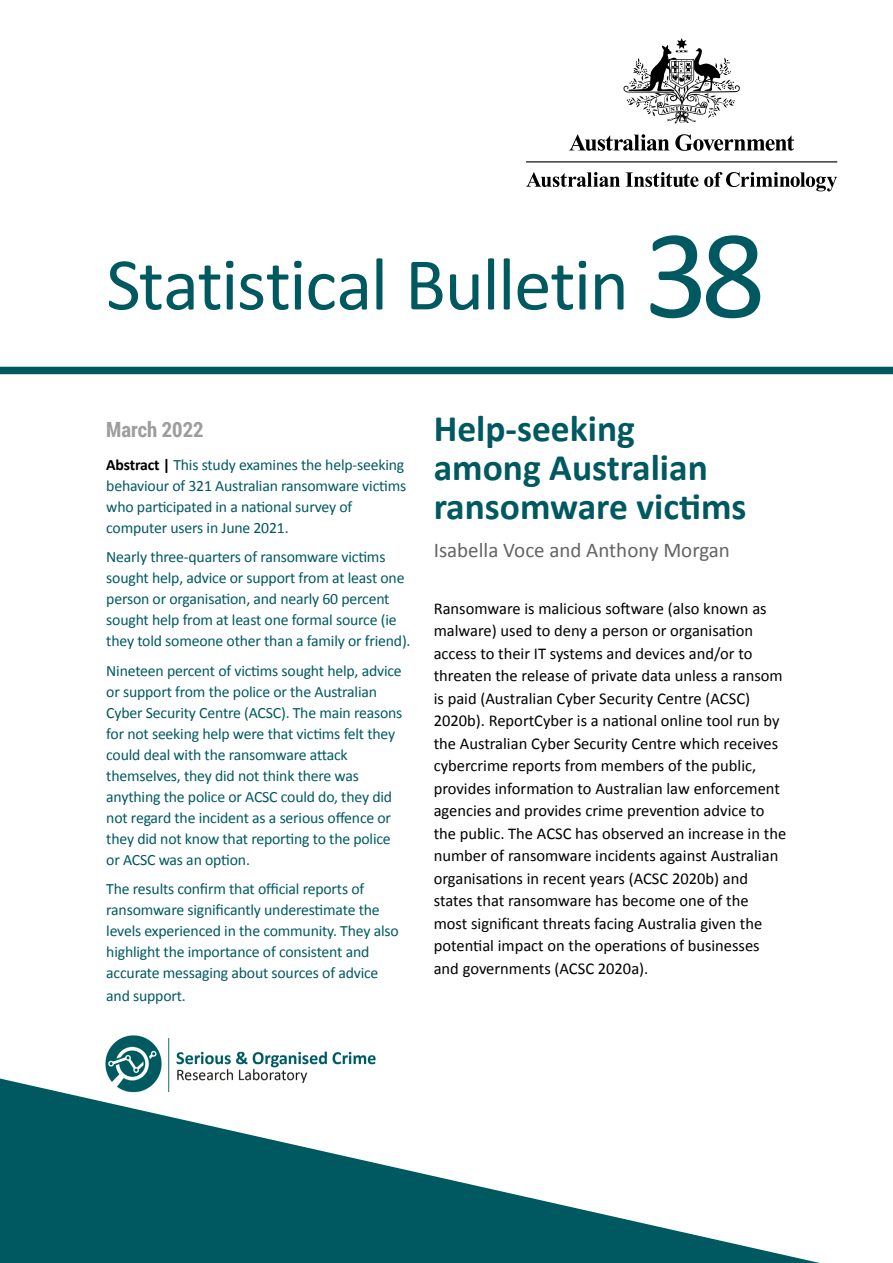
<style>
.page{position:relative;width:893px;height:1263px;background:#fff}
.page>*{position:absolute;margin:0;border:0;box-sizing:border-box;transform-origin:0 0}
.Large_number{font:127.5px "Calibri";color:#005960}
.T1{font:75px "Calibri";letter-spacing:-.02em;color:#005960}
.t1{font:700 37.5px/39px "Calibri";color:#005960}
.authors{font:21px "Calibri";color:#646466}
.publication{font:700 21px "Roboto Condensed";color:#9c9d9f}
.body{font:16.5px/22.5px "Calibri";color:#000}
.director_summary{font:15.75px/21px "Calibri";letter-spacing:-.01em;color:#005960}
.s1{font-weight:700;color:#000}
</style>
<div class="page">
<div style="left:0;top:367px;width:893px;height:7px;background:#005960"></div>
<svg style="left:0;top:1078px;width:820px;height:185px;fill:#005960"></svg>
<svg style="left:569px;top:134px;width:100px;height:17px"></svg>
<svg style="left:675px;top:134px;width:119px;height:17px"></svg>
<svg style="left:623px;top:38px;width:117px;height:85px"></svg>
<hr style="left:526px;top:161px;width:311px;height:1px;background:#000">
<svg style="left:526px;top:172px;width:172px;height:15px"></svg>
<svg style="left:704px;top:172px;width:133px;height:19px"></svg>
<img style="left:102px;top:1035px;width:282px;height:58px">
<p class="T1" style="left:106px;top:237px;width:524px">Statistical Bulletin</p>
<p class="Large_number" style="left:644px;top:194px;width:123px">38</p>
<p class="publication" style="left:106px;top:415px;width:99px">March 2022</p>
<p class="director_summary" style="left:106px;top:454px;width:301px"><span class="s1">Abstract |</span> This study examines the help-seeking behaviour of 321 Australian ransomware victims who participated in a national survey of computer users in June 2021.</p>
<p class="director_summary" style="left:106px;top:547px;width:306px">Nearly three-quarters of ransomware victims sought help, advice or support from at least one person or organisation, and nearly 60 percent sought help from at least one formal source (ie they told someone other than a family or friend).</p>
<p class="director_summary" style="left:106px;top:660px;width:298px">Nineteen percent of victims sought help, advice or support from the police or the Australian Cyber Security Centre (ACSC). The main reasons for not seeking help were that victims felt they could deal with the ransomware attack themselves, they did not think there was anything the police or ACSC could do, they did not regard the incident as a serious offence or they did not know that reporting to the police or ACSC was an option.</p>
<p class="director_summary" style="left:106px;top:879px;width:294px">The results confirm that official reports of ransomware significantly underestimate the levels experienced in the community. They also highlight the importance of consistent and accurate messaging about sources of advice</p>
<p class="director_summary" style="left:106px;top:985px;width:81px">and support.</p>
<p class="t1" style="left:434px;top:409px;width:314px">Help-seeking among Australian ransomware victims</p>
<p class="authors" style="left:434px;top:537px;width:298px">Isabella Voce and Anthony Morgan</p>
<p class="body" style="left:434px;top:597px;width:354px">Ransomware is malicious software (also known as malware) used to deny a person or organisation access to their IT systems and devices and/or to threaten the release of private data unless a ransom is paid (Australian Cyber Security Centre (ACSC)<br>2020b). ReportCyber is a national online tool run by the Australian Cyber Security Centre which receives cybercrime reports from members of the public, provides information to Australian law enforcement agencies and provides crime prevention advice to the public. The ACSC has observed an increase in the number of ransomware incidents against Australian organisations in recent years (ACSC 2020b) and states that ransomware has become one of the most significant threats facing Australia given the potential impact on the operations of businesses and governments (ACSC 2020a).</p>
</div>
